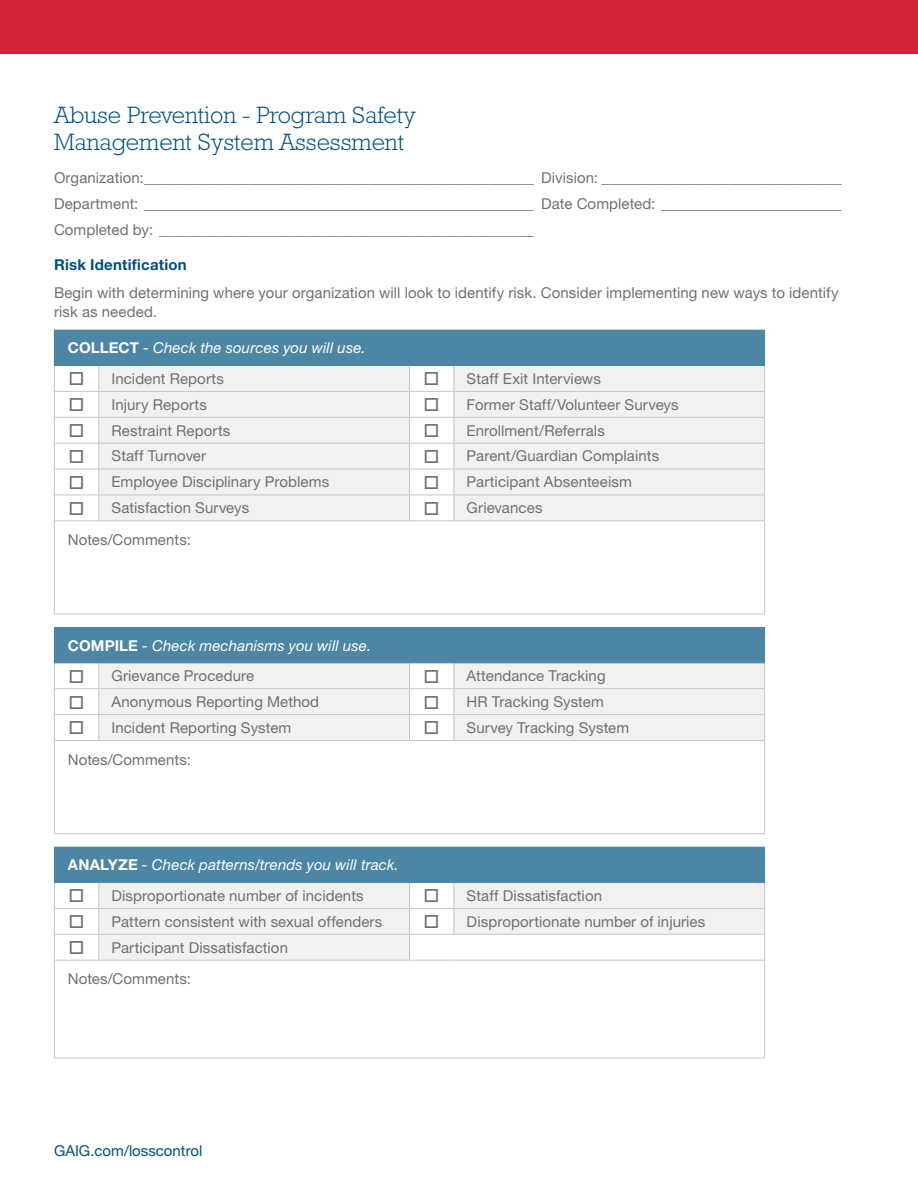
<style>
.page{position:relative;width:918px;height:1188px;background:#fff}
.page>*{position:absolute;margin:0;border:0;box-sizing:border-box;transform-origin:0 0}
.t1{font:300 24px/27px "Rockwell Std";color:#00507d}
.t2{font:15px/26.2px "Helvetica Neue LT Std";letter-spacing:.005em;color:#707073}
.t3{font:italic 15px "Helvetica Neue LT Std";letter-spacing:.01em;color:#fff}
.t4{font:15px "Helvetica Neue LT Std";color:#00507d}
.t5{font:700 15px "Helvetica Neue LT Std";letter-spacing:.015em;color:#00507d}
.s1{font-weight:700;font-style:normal}
</style>
<div class="page">
<div style="left:0;top:0;width:918px;height:54px;background:#d42437"></div>
<div style="left:54px;top:330px;width:711px;height:36px;background:#4d85a4"></div>
<svg style="left:55px;top:416px;width:709px;height:198px"></svg>
<svg style="left:99px;top:366px;width:665px;height:154px;fill:#f1f1f1"></svg>
<hr style="left:54px;top:391px;width:45px;height:1px;background:#c6c6c7">
<hr style="left:99px;top:391px;width:310px;height:1px;background:#c6c6c7">
<hr style="left:409px;top:391px;width:45px;height:1px;background:#c6c6c7">
<hr style="left:454px;top:391px;width:311px;height:1px;background:#c6c6c7">
<hr style="left:54px;top:417px;width:45px;height:1px;background:#c6c6c7">
<hr style="left:99px;top:417px;width:310px;height:1px;background:#c6c6c7">
<hr style="left:409px;top:417px;width:45px;height:1px;background:#c6c6c7">
<hr style="left:454px;top:417px;width:311px;height:1px;background:#c6c6c7">
<hr style="left:54px;top:443px;width:45px;height:1px;background:#c6c6c7">
<hr style="left:99px;top:443px;width:310px;height:1px;background:#c6c6c7">
<hr style="left:409px;top:443px;width:45px;height:1px;background:#c6c6c7">
<hr style="left:454px;top:443px;width:311px;height:1px;background:#c6c6c7">
<hr style="left:54px;top:469px;width:45px;height:1px;background:#c6c6c7">
<hr style="left:99px;top:469px;width:310px;height:1px;background:#c6c6c7">
<hr style="left:409px;top:469px;width:45px;height:1px;background:#c6c6c7">
<hr style="left:454px;top:469px;width:311px;height:1px;background:#c6c6c7">
<hr style="left:54px;top:495px;width:45px;height:1px;background:#c6c6c7">
<hr style="left:99px;top:495px;width:310px;height:1px;background:#c6c6c7">
<hr style="left:409px;top:495px;width:45px;height:1px;background:#c6c6c7">
<hr style="left:454px;top:495px;width:311px;height:1px;background:#c6c6c7">
<hr style="left:54px;top:520px;width:45px;height:1px;background:#c6c6c7">
<hr style="left:99px;top:520px;width:310px;height:1px;background:#c6c6c7">
<hr style="left:409px;top:520px;width:45px;height:1px;background:#c6c6c7">
<hr style="left:454px;top:520px;width:311px;height:1px;background:#c6c6c7">
<hr style="left:54px;top:614px;width:45px;height:1px;background:#c6c6c7">
<hr style="left:99px;top:614px;width:310px;height:1px;background:#c6c6c7">
<hr style="left:409px;top:614px;width:45px;height:1px;background:#c6c6c7">
<hr style="left:454px;top:614px;width:311px;height:1px;background:#c6c6c7">
<svg style="left:98px;top:366px;width:1px;height:154px"></svg>
<svg style="left:409px;top:366px;width:1px;height:154px"></svg>
<svg style="left:454px;top:366px;width:1px;height:154px"></svg>
<svg style="left:764px;top:366px;width:1px;height:154px"></svg>
<hr style="left:764px;top:521px;width:1px;height:93px;background:#c6c6c7">
<svg style="left:54px;top:366px;width:1px;height:154px"></svg>
<hr style="left:54px;top:521px;width:1px;height:93px;background:#c6c6c7">
<div style="left:54px;top:627px;width:711px;height:36px;background:#4d85a4"></div>
<svg style="left:99px;top:663px;width:665px;height:77px;fill:#f1f1f1"></svg>
<hr style="left:54px;top:688px;width:45px;height:1px;background:#c6c6c7">
<hr style="left:99px;top:688px;width:310px;height:1px;background:#c6c6c7">
<hr style="left:409px;top:688px;width:45px;height:1px;background:#c6c6c7">
<hr style="left:454px;top:688px;width:311px;height:1px;background:#c6c6c7">
<hr style="left:54px;top:714px;width:45px;height:1px;background:#c6c6c7">
<hr style="left:99px;top:714px;width:310px;height:1px;background:#c6c6c7">
<hr style="left:409px;top:714px;width:45px;height:1px;background:#c6c6c7">
<hr style="left:454px;top:714px;width:311px;height:1px;background:#c6c6c7">
<hr style="left:54px;top:740px;width:45px;height:1px;background:#c6c6c7">
<hr style="left:99px;top:740px;width:310px;height:1px;background:#c6c6c7">
<hr style="left:409px;top:740px;width:45px;height:1px;background:#c6c6c7">
<hr style="left:454px;top:740px;width:311px;height:1px;background:#c6c6c7">
<hr style="left:54px;top:833px;width:45px;height:1px;background:#c6c6c7">
<hr style="left:99px;top:833px;width:310px;height:1px;background:#c6c6c7">
<hr style="left:409px;top:833px;width:45px;height:1px;background:#c6c6c7">
<hr style="left:454px;top:833px;width:311px;height:1px;background:#c6c6c7">
<svg style="left:98px;top:663px;width:1px;height:77px"></svg>
<svg style="left:409px;top:663px;width:1px;height:77px"></svg>
<svg style="left:454px;top:663px;width:1px;height:77px"></svg>
<svg style="left:764px;top:663px;width:1px;height:77px"></svg>
<hr style="left:764px;top:741px;width:1px;height:92px;background:#c6c6c7">
<svg style="left:54px;top:663px;width:1px;height:77px"></svg>
<hr style="left:54px;top:741px;width:1px;height:92px;background:#c6c6c7">
<div style="left:54px;top:847px;width:711px;height:36px;background:#4d85a4"></div>
<svg style="left:55px;top:933px;width:709px;height:125px"></svg>
<svg style="left:99px;top:883px;width:665px;height:77px;fill:#f1f1f1"></svg>
<hr style="left:54px;top:908px;width:45px;height:1px;background:#c6c6c7">
<hr style="left:99px;top:908px;width:310px;height:1px;background:#c6c6c7">
<hr style="left:409px;top:908px;width:45px;height:1px;background:#c6c6c7">
<hr style="left:454px;top:908px;width:311px;height:1px;background:#c6c6c7">
<hr style="left:54px;top:934px;width:45px;height:1px;background:#c6c6c7">
<hr style="left:99px;top:934px;width:310px;height:1px;background:#c6c6c7">
<hr style="left:409px;top:934px;width:45px;height:1px;background:#c6c6c7">
<hr style="left:454px;top:934px;width:311px;height:1px;background:#c6c6c7">
<hr style="left:54px;top:960px;width:45px;height:1px;background:#c6c6c7">
<hr style="left:99px;top:960px;width:310px;height:1px;background:#c6c6c7">
<hr style="left:409px;top:960px;width:45px;height:1px;background:#c6c6c7">
<hr style="left:454px;top:960px;width:311px;height:1px;background:#c6c6c7">
<hr style="left:54px;top:1058px;width:45px;height:1px;background:#c6c6c7">
<hr style="left:99px;top:1058px;width:310px;height:1px;background:#c6c6c7">
<hr style="left:409px;top:1058px;width:45px;height:1px;background:#c6c6c7">
<hr style="left:454px;top:1058px;width:311px;height:1px;background:#c6c6c7">
<svg style="left:454px;top:883px;width:1px;height:51px"></svg>
<svg style="left:98px;top:883px;width:1px;height:77px"></svg>
<svg style="left:409px;top:883px;width:1px;height:77px"></svg>
<svg style="left:764px;top:883px;width:1px;height:77px"></svg>
<hr style="left:764px;top:961px;width:1px;height:97px;background:#c6c6c7">
<svg style="left:54px;top:883px;width:1px;height:77px"></svg>
<hr style="left:54px;top:961px;width:1px;height:97px;background:#c6c6c7">
<h1 class="t1" style="left:54px;top:101px;width:363px">Abuse Prevention - Program Safety<br>Management System Assessment</h1>
<p class="t2" style="left:54px;top:164px;width:789px;text-align:justify">Organization:____________________________________________________ Division: ________________________________ Department: ____________________________________________________ Date Completed: ________________________ Completed by: __________________________________________________</p>
<p class="t5" style="left:54px;top:255px;width:134px">Risk Identification</p>
<p class="t2" style="left:54px;top:282px;width:786px;line-height:19.5px">Begin with determining where your organization will look to identify risk. Consider implementing new ways to identify risk as needed.</p>
<p class="t3" style="left:68px;top:339px;width:299px"><span class="s1">COLLECT</span> - Check the sources you will use.</p>
<p class="t2" style="left:69px;top:365px;width:157px">□ Incident Reports</p>
<p class="t2" style="left:424px;top:365px;width:179px">□ Staff Exit Interviews</p>
<p class="t2" style="left:69px;top:391px;width:140px">□ Injury Reports</p>
<p class="t2" style="left:424px;top:391px;width:257px">□ Former Staff/Volunteer Surveys</p>
<p class="t2" style="left:69px;top:417px;width:163px">□ Restraint Reports</p>
<p class="t2" style="left:424px;top:417px;width:183px">□ Enrollment/Referrals</p>
<p class="t2" style="left:69px;top:443px;width:139px">□ Staff Turnover</p>
<p class="t2" style="left:424px;top:443px;width:237px">□ Parent/Guardian Complaints</p>
<p class="t2" style="left:69px;top:469px;width:262px">□ Employee Disciplinary Problems</p>
<p class="t2" style="left:424px;top:469px;width:210px">□ Participant Absenteeism</p>
<p class="t2" style="left:69px;top:495px;width:182px">□ Satisfaction Surveys</p>
<p class="t2" style="left:424px;top:495px;width:120px">□ Grievances</p>
<p class="t2" style="left:68px;top:526px;width:124px">Notes/Comments:</p>
<p class="t3" style="left:68px;top:636px;width:305px"><span class="s1">COMPILE</span> - Check mechanisms you will use.</p>
<p class="t2" style="left:69px;top:662px;width:187px">□ Grievance Procedure</p>
<p class="t2" style="left:424px;top:662px;width:184px">□ Attendance Tracking</p>
<p class="t2" style="left:69px;top:688px;width:252px">□ Anonymous Reporting Method</p>
<p class="t2" style="left:424px;top:688px;width:182px">□ HR Tracking System</p>
<p class="t2" style="left:69px;top:714px;width:224px">□ Incident Reporting System</p>
<p class="t2" style="left:424px;top:714px;width:207px">□ Survey Tracking System</p>
<p class="t2" style="left:68px;top:746px;width:124px">Notes/Comments:</p>
<p class="t3" style="left:68px;top:856px;width:332px"><span class="s1">ANALYZE</span> - Check patterns/trends you will track.</p>
<p class="t2" style="left:69px;top:882px;width:297px">□ Disproportionate number of incidents</p>
<p class="t2" style="left:424px;top:882px;width:180px">□ Staff Dissatisfaction</p>
<p class="t2" style="left:69px;top:908px;width:315px">□ Pattern consistent with sexual offenders</p>
<p class="t2" style="left:424px;top:908px;width:283px">□ Disproportionate number of injuries</p>
<p class="t2" style="left:68px;top:931px;width:222px;line-height:31.8px">□ Participant Dissatisfaction<br>Notes/Comments:</p>
<p class="t4" style="left:54px;top:1142px;width:150px">GAIG.com/losscontrol</p>
</div>
